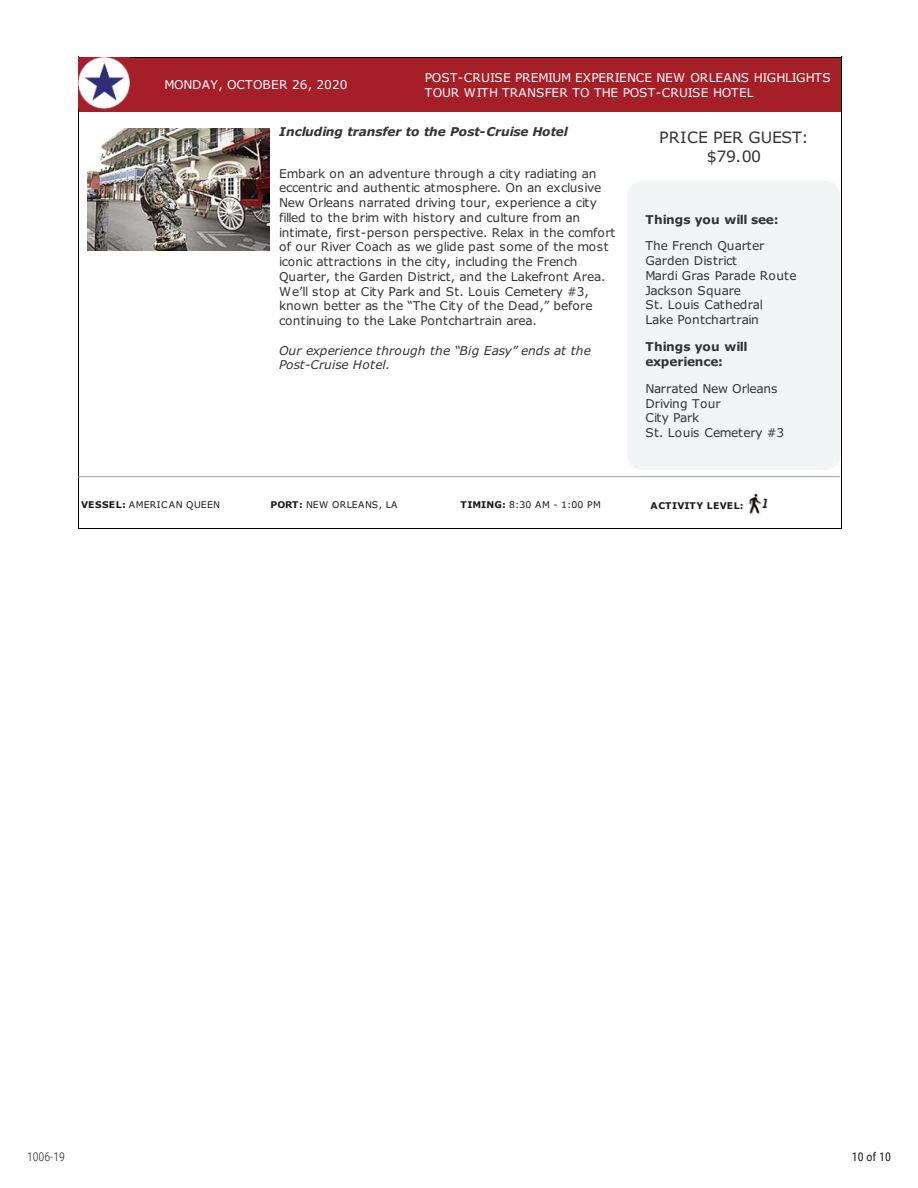
<style>
.page{position:relative;width:918px;height:1188px;background:#fff}
.page>*{position:absolute;margin:0;border:0;box-sizing:border-box;transform-origin:0 0}
.t1{font:19.05px/19px "Verdana";letter-spacing:-.005em;color:#333;text-align:center}
.t2{font:14.7px/14.7px "Verdana";color:#333}
.t3{font:14.7px/14.7px "Verdana";letter-spacing:.01em;color:#fff}
.t4{font:italic 14.7px/14.7px "Verdana";letter-spacing:.01em;color:#333}
.t5{font:700 14.7px/26.8px "Verdana";letter-spacing:-.005em;color:#333}
.t6{font:italic 700 14.7px "Verdana";letter-spacing:-.015em;color:#333}
.t7{font:300 12px "Roboto Condensed";color:#231f20}
.t8{font:12px "Roboto Condensed";color:#231f20}
.t9{font:11.25px "Verdana";letter-spacing:.02em;color:#1a1a1a}
.t10{font:11.25px "Verdana";letter-spacing:.04em;color:#1a1a1a}
.t11{font:700 11.25px "Verdana";letter-spacing:.02em;color:#1a1a1a}
.s1{font-weight:400}
.s2{font-weight:700}
</style>
<div class="page">
<hr style="left:78px;top:57px;width:763px;height:1px;background:#000">
<hr style="left:78px;top:528px;width:763px;height:1px;background:#000">
<hr style="left:78px;top:57px;width:1px;height:472px;background:#000">
<hr style="left:841px;top:57px;width:1px;height:472px;background:#000">
<div style="left:79px;top:58px;width:86px;height:54px;background:#a51e28"></div>
<div style="left:165px;top:58px;width:260px;height:54px;background:#a51e28"></div>
<div style="left:425px;top:58px;width:416px;height:54px;background:#a51e28"></div>
<svg style="left:79px;top:476px;width:762px;height:2px"></svg>
<img style="left:79px;top:58px;width:51px;height:51px">
<img style="left:87px;top:129px;width:183px;height:121px">
<img style="left:749px;top:493px;width:19px;height:22px">
<p class="t3" style="left:165px;top:78px;width:185px">MONDAY, OCTOBER 26, 2020</p>
<p class="t3" style="left:425px;top:71px;width:407px">POST-CRUISE PREMIUM EXPERIENCE NEW ORLEANS HIGHLIGHTS<br>TOUR WITH TRANSFER TO THE POST-CRUISE HOTEL</p>
<p class="t6" style="left:279px;top:127px;width:290px">Including transfer to the Post-Cruise Hotel</p>
<p class="t2" style="left:279px;top:167px;width:338px">Embark on an adventure through a city radiating an eccentric and authentic atmosphere. On an exclusive New Orleans narrated driving tour, experience a city filled to the brim with history and culture from an intimate, first-person perspective. Relax in the comfort of our River Coach as we glide past some of the most iconic attractions in the city, including the French Quarter, the Garden District, and the Lakefront Area.<br>We’ll stop at City Park and St. Louis Cemetery #3, known better as the “The City of the Dead,” before continuing to the Lake Pontchartrain area.</p>
<p class="t4" style="left:279px;top:344px;width:313px">Our experience through the “Big Easy” ends at the<br>Post-Cruise Hotel.</p>
<p class="t1" style="left:659px;top:129px;width:151px">PRICE PER GUEST: $79.00</p>
<p class="t5" style="left:645px;top:207px;width:135px">Things you will see:<br><span class="s1">The French Quarter</span></p>
<p class="t2" style="left:645px;top:254px;width:153px">Garden District<br>Mardi Gras Parade Route<br>Jackson Square<br>St. Louis Cathedral<br>Lake Pontchartrain</p>
<p class="t5" style="left:645px;top:340px;width:104px;line-height:14.7px">Things you will experience:</p>
<p class="t2" style="left:645px;top:382px;width:140px">Narrated New Orleans<br>Driving Tour<br>City Park<br>St. Louis Cemetery #3</p>
<p class="t10" style="left:81px;top:501px;width:140px"><span class="s2">VESSEL:</span> AMERICAN QUEEN</p>
<p class="t9" style="left:270px;top:501px;width:128px"><span class="s2">PORT:</span> NEW ORLEANS, LA</p>
<p class="t9" style="left:460px;top:501px;width:142px"><span class="s2">TIMING:</span> 8:30 AM - 1:00 PM</p>
<p class="t11" style="left:651px;top:502px;width:95px">ACTIVITY LEVEL:</p>
<p class="t7" style="left:27px;top:1148px;width:40px">1006-19</p>
<p class="t8" style="left:852px;top:1148px;width:41px">10 of 10</p>
</div>
